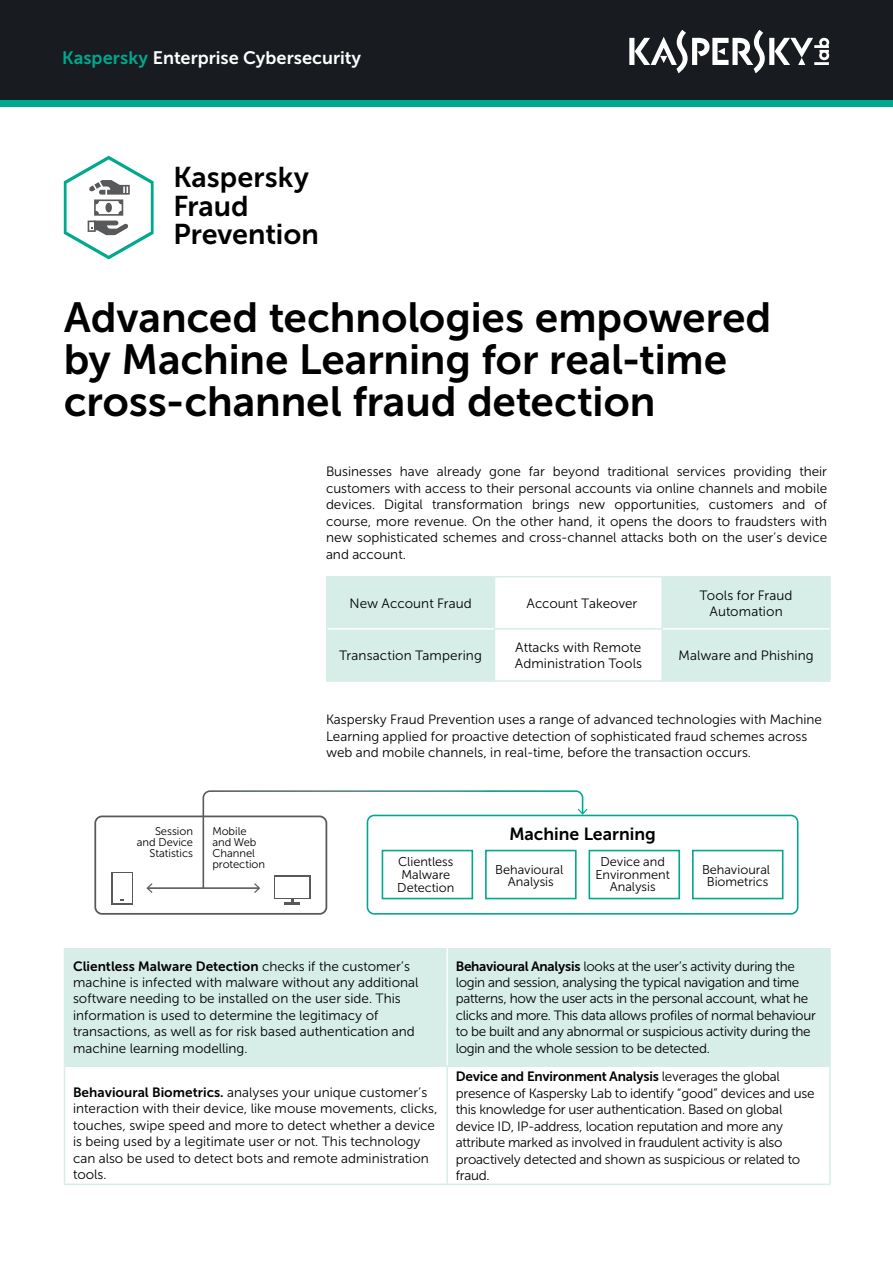
<style>
.page{position:relative;width:893px;height:1263px;background:#fff}
.page>*{position:absolute;margin:0;border:0;box-sizing:border-box;transform-origin:0 0}
.t1{font:42px/42px "Museo Sans Cyrl 700";letter-spacing:-.005em;color:#000}
.t2{font:28.5px/28.5px "Museo Sans Cyrl 700";color:#000}
.t3{font:18px "Museo Sans Cyrl 700";color:#fff}
.t4{font:17.55px "Museo Sans Cyrl 700";color:#000}
.t5{font:13.5px/16.5px "Museo Sans Cyrl 300";color:#000}
.t6{font:13.5px/16.5px "Museo Sans Cyrl 300";letter-spacing:-.02em;color:#000}
.t7{font:13.5px "Museo Sans Cyrl 700";color:#000}
.t8{font:13.5px "Museo Sans Cyrl 700";letter-spacing:-.02em;color:#000}
.t9{font:12.75px/12.8px "Museo Sans Cyrl 300";color:#000;text-align:center}
.t10{font:11.1px/11.1px "Museo Sans Cyrl 300";color:#000;text-align:right}
.s1{color:#00a88e}
.s2{font-family:"Museo Sans Cyrl 300"}
.s3{font-family:"Museo Sans Cyrl 700"}
</style>
<div class="page">
<div style="left:0;top:0;width:893px;height:100px;background:#181b20"></div>
<div style="left:0;top:100px;width:893px;height:6px;background:#00a88e"></div>
<svg style="left:629px;top:30px;width:200px;height:43px"></svg>
<svg style="left:64px;top:156px;width:90px;height:103px"></svg>
<svg style="left:327px;top:577px;width:502px;height:103px;fill:#d6ede8"></svg>
<hr style="left:326px;top:576px;width:168px;height:1px;background:#d6ede8">
<hr style="left:326px;top:577px;width:1px;height:52px;background:#d6ede8">
<hr style="left:494px;top:576px;width:168px;height:1px;background:#d6ede8">
<hr style="left:494px;top:577px;width:1px;height:51px;background:#d6ede8">
<hr style="left:662px;top:576px;width:169px;height:1px;background:#d6ede8">
<hr style="left:661px;top:577px;width:2px;height:51px;background:#d6ede8">
<hr style="left:829px;top:577px;width:2px;height:52px;background:#d6ede8">
<hr style="left:326px;top:629px;width:1px;height:51px;background:#d6ede8">
<hr style="left:494px;top:628px;width:169px;height:2px;background:#d6ede8">
<hr style="left:494px;top:630px;width:1px;height:50px;background:#d6ede8">
<hr style="left:661px;top:630px;width:2px;height:50px;background:#d6ede8">
<hr style="left:829px;top:629px;width:2px;height:51px;background:#d6ede8">
<hr style="left:326px;top:680px;width:168px;height:2px;background:#d6ede8">
<hr style="left:494px;top:680px;width:168px;height:2px;background:#d6ede8">
<hr style="left:662px;top:680px;width:169px;height:2px;background:#d6ede8">
<hr style="left:327px;top:628px;width:167px;height:2px;background:#fff">
<hr style="left:663px;top:628px;width:166px;height:2px;background:#fff">
<div style="left:94px;top:815px;width:233px;height:100px;border:2px solid #58595b;border-radius:7px"></div>
<div style="left:367px;top:815px;width:431px;height:100px;border:2px solid #00a88e;border-radius:7px"></div>
<div style="left:111px;top:872px;width:22px;height:32px;background:linear-gradient(to bottom,#fff,#fff)"></div>
<div style="left:113px;top:873px;width:18px;height:30px;background:#fff"></div>
<svg style="left:284px;top:899px;width:16px;height:5px"></svg>
<hr style="left:148px;top:887px;width:111px;height:2px;background:#58595b">
<svg style="left:146px;top:883px;width:6px;height:10px"></svg>
<svg style="left:202px;top:790px;width:385px;height:103px"></svg>
<div style="left:382px;top:850px;width:91px;height:49px;border:2px solid #00a88e"></div>
<div style="left:485px;top:850px;width:92px;height:49px;border:2px solid #00a88e"></div>
<div style="left:589px;top:850px;width:91px;height:49px;border:2px solid #00a88e"></div>
<div style="left:692px;top:850px;width:91px;height:49px;border:2px solid #00a88e"></div>
<div style="left:65px;top:948px;width:764px;height:117px;background:#d6ede8"></div>
<hr style="left:64px;top:1067px;width:1px;height:116px;background:#d6ede8">
<hr style="left:446px;top:1067px;width:2px;height:116px;background:#d6ede8">
<hr style="left:829px;top:1067px;width:2px;height:116px;background:#d6ede8">
<hr style="left:64px;top:1183px;width:383px;height:2px;background:#d6ede8">
<hr style="left:447px;top:1183px;width:384px;height:2px;background:#d6ede8">
<hr style="left:64px;top:948px;width:1px;height:117px;background:#d6ede8">
<hr style="left:829px;top:948px;width:2px;height:117px;background:#d6ede8">
<hr style="left:64px;top:1065px;width:383px;height:2px;background:#d6ede8">
<hr style="left:447px;top:1065px;width:384px;height:2px;background:#d6ede8">
<hr style="left:446px;top:948px;width:2px;height:117px;background:#fff">
<h3 class="t3" style="left:62px;top:48px;width:301px"><span class="s1">Kaspersky</span> Enterprise Cybersecurity</h3>
<h2 class="t2" style="left:173px;top:163px;width:147px">Kaspersky<br>Fraud<br>Prevention</h2>
<h1 class="t1" style="left:64px;top:296px;width:709px">Advanced technologies empowered by Machine Learning for real-time cross-channel fraud detection</h1>
<p class="t5" style="left:326px;top:464px;width:503px;text-align:justify">Businesses have already gone far beyond traditional services providing their customers with access to their personal accounts via online channels and mobile devices. Digital transformation brings new opportunities, customers and of course, more revenue. On the other hand, it opens the doors to fraudsters with new sophisticated schemes and cross-channel attacks both on the user’s device and account.</p>
<p class="t5" style="left:349px;top:595px;width:124px">New Account Fraud</p>
<p class="t5" style="left:527px;top:595px;width:112px">Account Takeover</p>
<p class="t5" style="left:699px;top:587px;width:95px;text-align:center">Tools for Fraud<br>Automation</p>
<p class="t5" style="left:339px;top:647px;width:144px">Transaction Tampering</p>
<p class="t5" style="left:515px;top:639px;width:129px">Attacks with Remote<br>Administration Tools</p>
<p class="t5" style="left:678px;top:647px;width:137px">Malware and Phishing</p>
<p class="t5" style="left:326px;top:711px;width:498px">Kaspersky Fraud Prevention uses a range of advanced technologies with Machine<br>Learning applied for proactive detection of sophisticated fraud schemes across web and mobile channels, in real-time, before the transaction occurs.</p>
<p class="t10" style="left:137px;top:825px;width:58px">Session and Device<br>Statistics</p>
<p class="t10" style="left:212px;top:825px;width:54px;text-align:left">Mobile and Web<br>Channel protection</p>
<p class="t4" style="left:509px;top:824px;width:148px">Machine Learning</p>
<p class="t9" style="left:397px;top:856px;width:59px">Clientless<br>Malware<br>Detection</p>
<p class="t9" style="left:495px;top:863px;width:70px">Behavioural<br>Analysis</p>
<p class="t9" style="left:596px;top:855px;width:76px">Device and<br>Environment<br>Analysis</p>
<p class="t9" style="left:702px;top:863px;width:70px">Behavioural<br>Biometrics</p>
<p class="t7" style="left:73px;top:958px;width:338px">Clientless Malware Detection <span class="s2">checks if the customer’s</span></p>
<p class="t5" style="left:73px;top:974px;width:347px">machine is infected with malware without any additional software needing to be installed on the user side. This information is used to determine the legitimacy of transactions, as well as for risk based authentication and machine learning modelling.</p>
<p class="t5" style="left:73px;top:1084px;width:366px"><span class="s3">Behavioural Biometrics.</span> analyses your unique customer’s interaction with their device, like mouse movements, clicks, touches, swipe speed and more to detect whether a device is being used by a legitimate user or not. This technology can also be used to detect bots and remote administration tools.</p>
<p class="t6" style="left:456px;top:958px;width:362px"><span class="s3">Behavioural Analysis</span> looks at the user’s activity during the login and session, analysing the typical navigation and time patterns, how the user acts in the personal account, what he clicks and more. This data allows profiles of normal behaviour to be built and any abnormal or suspicious activity during the login and the whole session to be detected.</p>
<p class="t8" style="left:456px;top:1069px;width:326px">Device and Environment Analysis <span class="s2">leverages the global</span></p>
<p class="t6" style="left:456px;top:1085px;width:360px">presence of Kaspersky Lab to identify “good” devices and use this knowledge for user authentication. Based on global device ID, IP-address, location reputation and more any attribute marked as involved in fraudulent activity is also proactively detected and shown as suspicious or related to fraud.</p>
</div>
